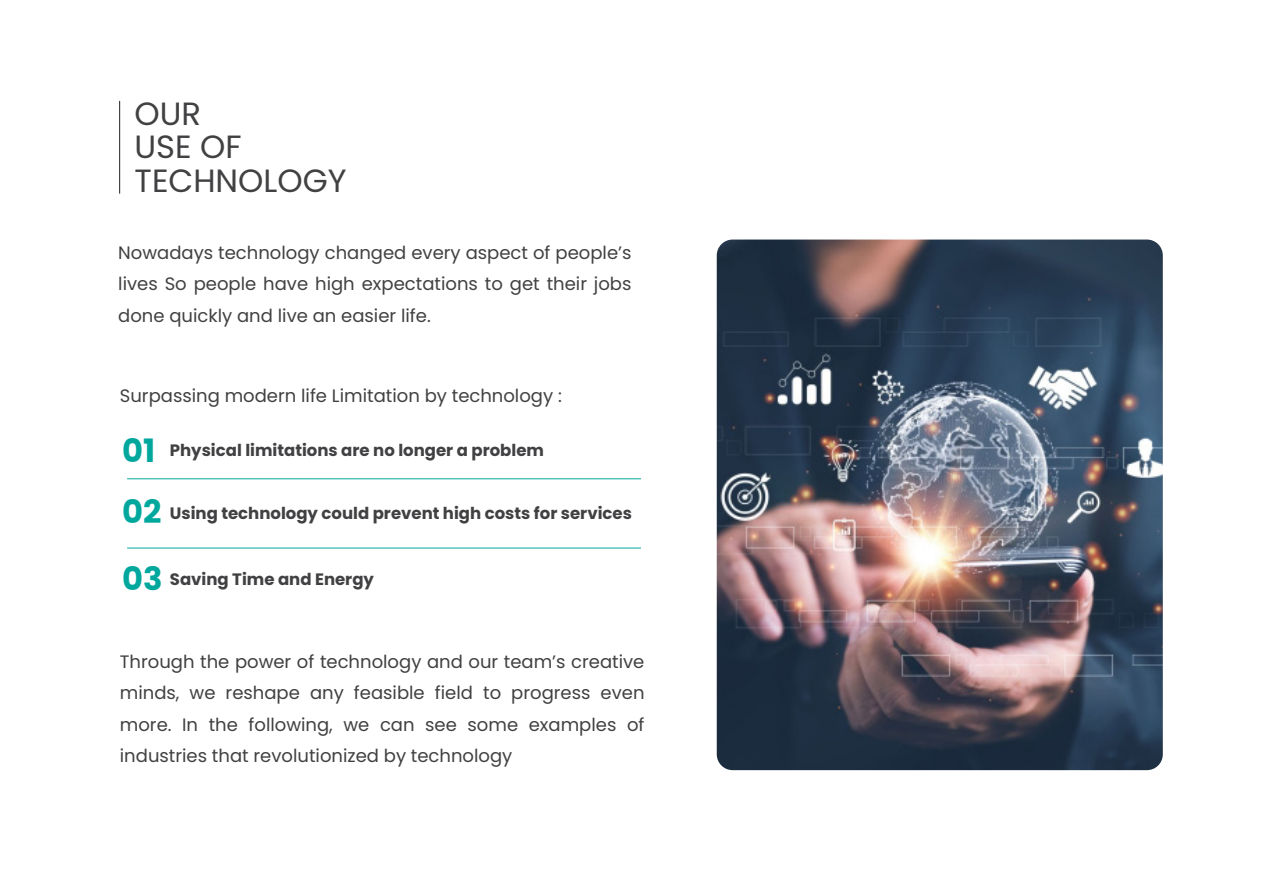
<style>
.page{position:relative;width:1263px;height:893px;background:#fff}
.page>*{position:absolute;margin:0;border:0;box-sizing:border-box;transform-origin:0 0}
.t1{font:32.1px/33.8px "Poppins";color:#414042}
.t2{font:700 32.1px/61.2px "Poppins";color:#00a79d}
.t3{font:18px/31.5px "Poppins";color:#414042;text-align:justify}
.t4{font:700 16.5px "Poppins";color:#414042}
</style>
<div class="page">
<hr style="left:119px;top:101px;width:1px;height:93px;background:#231f20">
<img style="left:717px;top:240px;width:446px;height:530px">
<hr style="left:127px;top:479px;width:514px;height:1px;background:#00a79d">
<hr style="left:127px;top:548px;width:514px;height:1px;background:#00a79d">
<h1 class="t1" style="left:135px;top:97px;width:213px">OUR<br>USE OF<br>TECHNOLOGY</h1>
<p class="t3" style="left:118px;top:237px;width:515px">Nowadays technology changed every aspect of people’s lives So people have high expectations to get their jobs done quickly and live an easier life.</p>
<p class="t3" style="left:120px;top:380px;width:443px">Surpassing modern life Limitation by technology :</p>
<p class="t4" style="left:170px;top:441px;width:376px">Physical limitations are no longer a problem</p>
<h1 class="t2" style="left:122px;top:420px;width:41px">01<br>02</h1>
<p class="t4" style="left:170px;top:504px;width:463px">Using technology could prevent high costs for services</p>
<h1 class="t2" style="left:122px;top:548px;width:42px">03</h1>
<p class="t4" style="left:170px;top:570px;width:206px">Saving Time and Energy</p>
<p class="t3" style="left:120px;top:646px;width:526px">Through the power of technology and our team’s creative minds, we reshape any feasible field to progress even more. In the following, we can see some examples of industries that revolutionized by technology</p>
</div>
